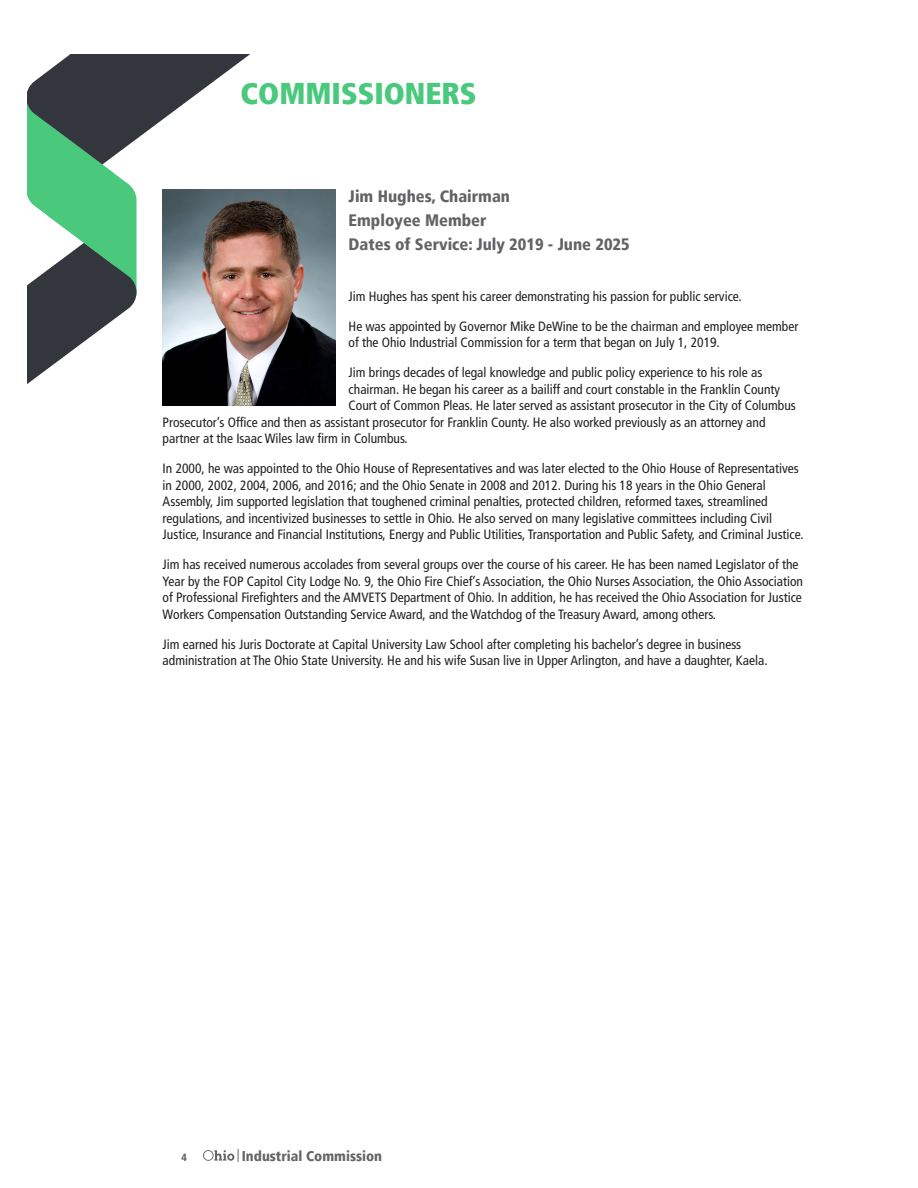
<style>
.page{position:relative;width:918px;height:1188px;background:#fff}
.page>*{position:absolute;margin:0;border:0;box-sizing:border-box;transform-origin:0 0}
.t1{font:900 condensed 30px "Frutiger LT";color:#4ac97d}
.t2{font:900 condensed 16.5px/24px "Frutiger LT";color:#636366}
.t3{font:900 condensed 14.25px "Frutiger LT";color:#231f20}
.t4{font:condensed 13.5px/16.5px "Frutiger LT";color:#231f20}
.t5{font:900 condensed 10.5px "Frutiger LT";color:#231f20}
</style>
<div class="page">
<svg style="left:203px;top:1149px;width:36px;height:13px"></svg>
<svg style="left:27px;top:54px;width:309px;height:352px"></svg>
<p class="t1" style="left:241px;top:75px;width:238px">COMMISSIONERS</p>
<p class="t2" style="left:349px;top:185px;width:283px">Jim Hughes, Chairman<br>Employee Member<br>Dates of Service: July 2019 - June 2025</p>
<p class="t4" style="left:349px;top:288px;width:395px">Jim Hughes has spent his career demonstrating his passion for public service.</p>
<p class="t4" style="left:349px;top:318px;width:451px">He was appointed by Governor Mike DeWine to be the chairman and employee member of the Ohio Industrial Commission for a term that began on July 1, 2019.</p>
<p class="t4" style="left:349px;top:364px;width:415px">Jim brings decades of legal knowledge and public policy experience to his role as</p>
<p class="t4" style="left:349px;top:381px;width:433px">chairman. He began his career as a bailiff and court constable in the Franklin County</p>
<p class="t4" style="left:349px;top:397px;width:449px">Court of Common Pleas. He later served as assistant prosecutor in the City of Columbus</p>
<p class="t4" style="left:163px;top:414px;width:604px">Prosecutor’s Office and then as assistant prosecutor for Franklin County. He also worked previously as an attorney and</p>
<p class="t4" style="left:163px;top:430px;width:247px">partner at the Isaac Wiles law firm in Columbus.</p>
<p class="t4" style="left:163px;top:460px;width:642px">In 2000, he was appointed to the Ohio House of Representatives and was later elected to the Ohio House of Representatives in 2000, 2002, 2004, 2006, and 2016; and the Ohio Senate in 2008 and 2012. During his 18 years in the Ohio General Assembly, Jim supported legislation that toughened criminal penalties, protected children, reformed taxes, streamlined regulations, and incentivized businesses to settle in Ohio. He also served on many legislative committees including Civil Justice, Insurance and Financial Institutions, Energy and Public Utilities, Transportation and Public Safety, and Criminal Justice.</p>
<p class="t4" style="left:163px;top:556px;width:642px">Jim has received numerous accolades from several groups over the course of his career. He has been named Legislator of the Year by the FOP Capitol City Lodge No. 9, the Ohio Fire Chief’s Association, the Ohio Nurses Association, the Ohio Association of Professional Firefighters and the AMVETS Department of Ohio. In addition, he has received the Ohio Association for Justice Workers Compensation Outstanding Service Award, and the Watchdog of the Treasury Award, among others.</p>
<p class="t4" style="left:163px;top:636px;width:606px">Jim earned his Juris Doctorate at Capital University Law School after completing his bachelor’s degree in business administration at The Ohio State University. He and his wife Susan live in Upper Arlington, and have a daughter, Kaela.</p>
<p class="t5" style="left:182px;top:1151px;width:7px">4</p>
<p class="t3" style="left:242px;top:1147px;width:142px">Industrial Commission</p>
</div>
